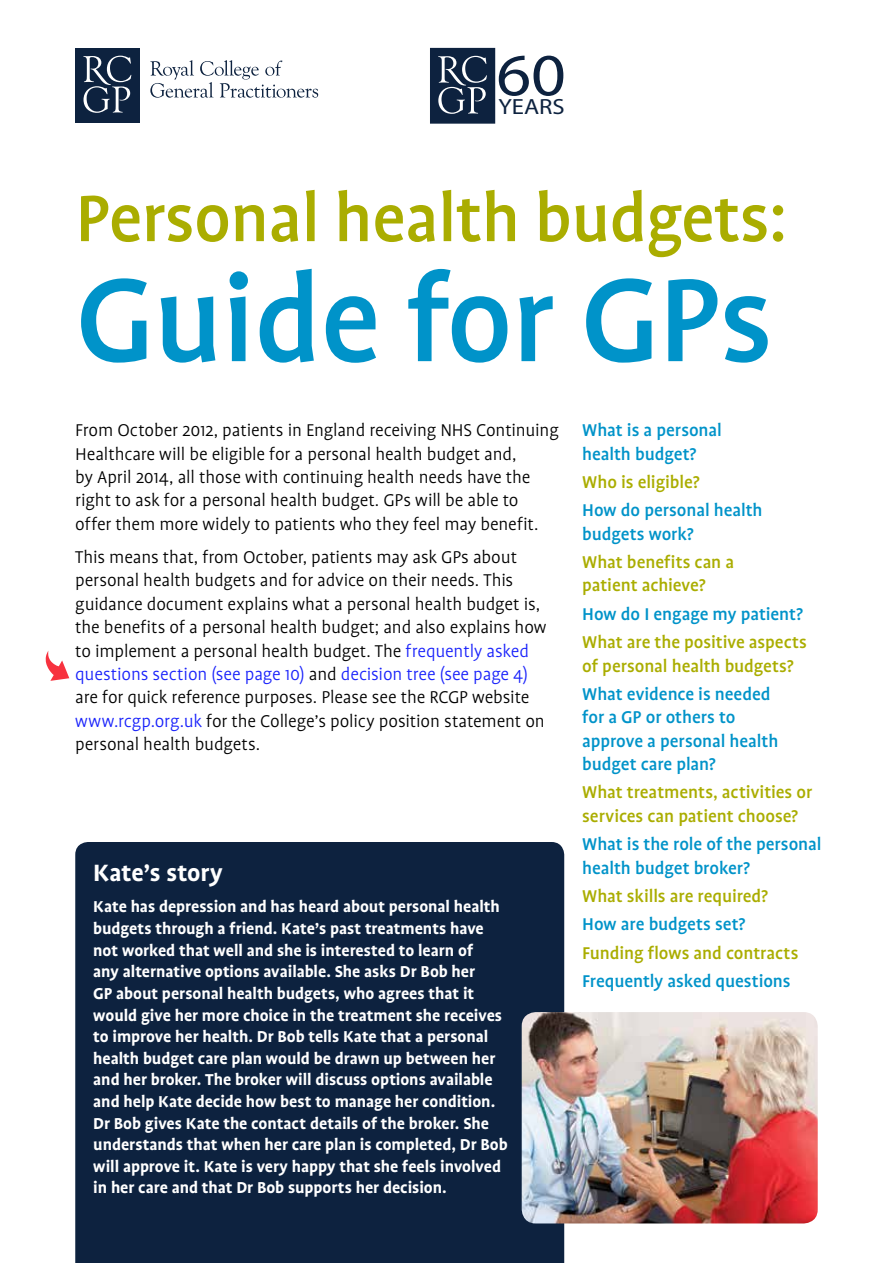
<style>
.page{position:relative;width:893px;height:1263px;background:#fff}
.page>*{position:absolute;margin:0;border:0;box-sizing:border-box;transform-origin:0 0}
.t1{font:500 135px "Profile";letter-spacing:-.01em;color:#0093c9}
.t2{font:500 75px "Profile";letter-spacing:-.01em;color:#aaad00}
.t3{font:60px "Myriad Pro";color:#0d223f;scale:1.12 1}
.t4{font:700 27px "Profile";letter-spacing:-.005em;color:#fff}
.t5{font:22.05px "Myriad Pro";color:#0d223f;scale:1.12 1}
.t6{font:300 19.5px/23.4px "Profile";letter-spacing:-.01em;color:#000}
.t7{font:500 19.5px/23.4px "Profile";letter-spacing:-.005em;color:#aaad00}
.t8{font:500 19.5px/23.4px "Profile";letter-spacing:-.005em;color:#0093c9}
.t9{font:700 18px/21.6px "Profile";letter-spacing:-.005em;color:#fff}
.s1{color:#1922fb}
.s2{color:#0093c9}
</style>
<div class="page">
<div style="left:75px;top:842px;width:489px;height:421px;background:#0d223f"></div>
<svg style="left:430px;top:48px;width:65px;height:76px"></svg>
<svg style="left:150px;top:60px;width:168px;height:38px"></svg>
<div style="left:75px;top:48px;width:65px;height:74px;background:#0d223f"></div>
<svg style="left:83px;top:56px;width:48px;height:57px"></svg>
<img style="left:522px;top:1012px;width:296px;height:211px">
<svg style="left:46px;top:651px;width:23px;height:30px"></svg>
<p class="t3" style="left:496px;top:38px;width:63px">60</p>
<p class="t5" style="left:498px;top:93px;width:61px">YEARS</p>
<h1 class="t2" style="left:75px;top:179px;width:713px">Personal health budgets:</h1>
<h1 class="t1" style="left:75px;top:249px;width:699px">Guide for GPs</h1>
<p class="t6" style="left:75px;top:419px;width:485px">From October 2012, patients in England receiving NHS Continuing Healthcare will be eligible for a personal health budget and,<br>by April 2014, all those with continuing health needs have the right to ask for a personal health budget. GPs will be able to offer them more widely to patients who they feel may benefit.</p>
<p class="t6" style="left:75px;top:546px;width:473px">This means that, from October, patients may ask GPs about personal health budgets and for advice on their needs. This guidance document explains what a personal health budget is, the benefits of a personal health budget; and also explains how to implement a personal health budget. The <span class="s1">frequently asked questions section (see page 10)</span> and <span class="s1">decision tree (see page 4) </span>are for quick reference purposes. Please see the RCGP website <span class="s1">www.rcgp.org.uk</span> for the College’s policy position statement on personal health budgets.</p>
<p class="t4" style="left:93px;top:858px;width:131px">Kate’s story</p>
<p class="t9" style="left:93px;top:896px;width:416px">Kate has depression and has heard about personal health budgets through a friend. Kate’s past treatments have not worked that well and she is interested to learn of<br>any alternative options available. She asks Dr Bob her<br>GP about personal health budgets, who agrees that it would give her more choice in the treatment she receives to improve her health. Dr Bob tells Kate that a personal health budget care plan would be drawn up between her and her broker. The broker will discuss options available and help Kate decide how best to manage her condition.<br>Dr Bob gives Kate the contact details of the broker. She understands that when her care plan is completed, Dr Bob will approve it. Kate is very happy that she feels involved in her care and that Dr Bob supports her decision.</p>
<p class="t8" style="left:582px;top:419px;width:141px">What is a personal health budget?</p>
<p class="t7" style="left:582px;top:470px;width:119px">Who is eligible?</p>
<p class="t8" style="left:582px;top:499px;width:182px">How do personal health budgets work?</p>
<p class="t7" style="left:582px;top:550px;width:154px">What benefits can a patient achieve?</p>
<p class="t8" style="left:582px;top:602px;width:222px">How do I engage my patient?</p>
<p class="t7" style="left:582px;top:630px;width:226px">What are the positive aspects of personal health budgets?</p>
<p class="t8" style="left:582px;top:682px;width:198px">What evidence is needed for a GP or others to approve a personal health budget care plan?</p>
<p class="t7" style="left:582px;top:781px;width:232px">What treatments, activities or services can patient choose?</p>
<p class="t8" style="left:582px;top:833px;width:241px">What is the role of the personal health budget broker?</p>
<p class="t7" style="left:582px;top:882px;width:218px;line-height:28.3px">What skills are required?<br><span class="s2">How are budgets set?<br></span>Funding flows and contracts<br><span class="s2">Frequently asked questions</span></p>
</div>
